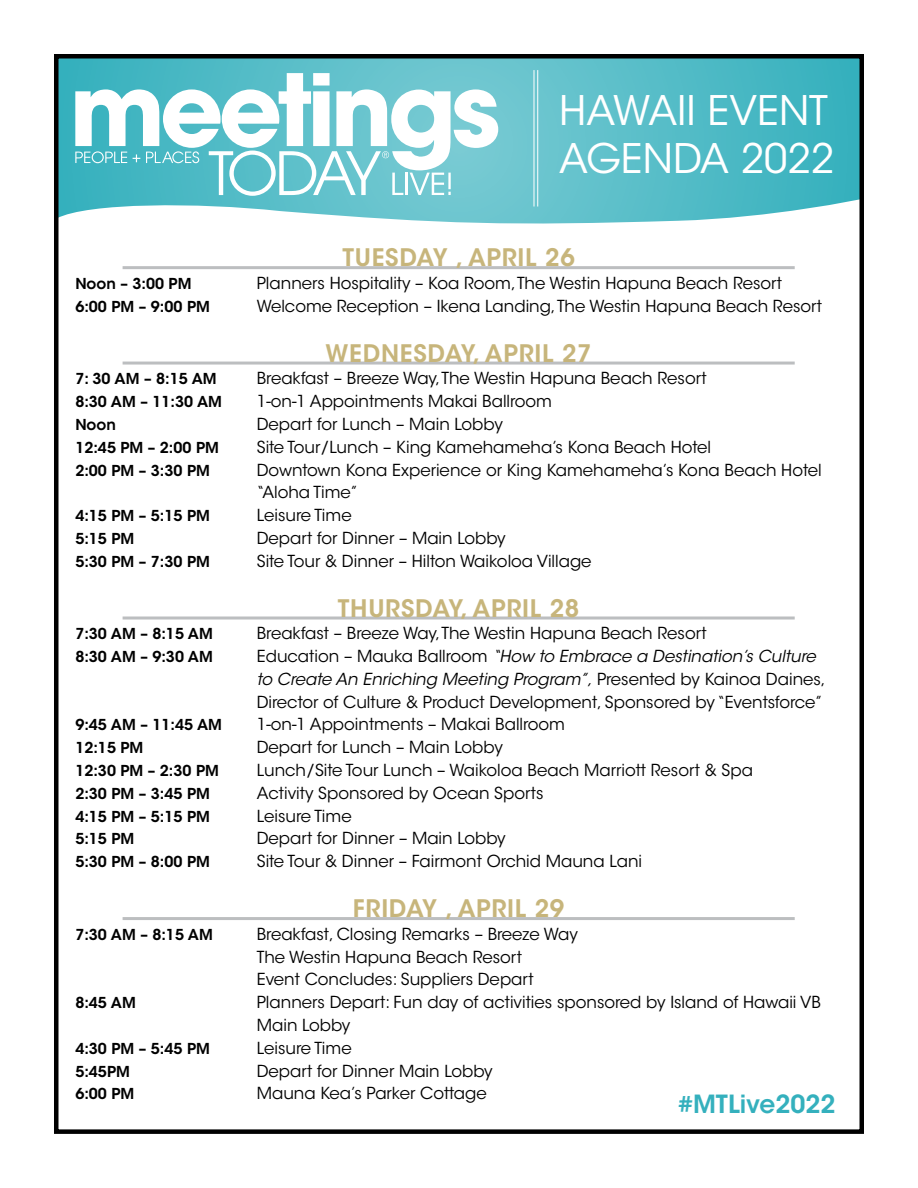
<style>
.page{position:relative;width:918px;height:1188px;background:#fff}
.page>*{position:absolute;margin:0;border:0;box-sizing:border-box;transform-origin:0 0}
.t1{font:40.5px/48px "ITC Avant Garde Std";color:#fff}
.t2{font:600 24.9px "ITC Avant Garde Std";color:#34b0bd}
.t3{font:600 24px "ITC Avant Garde Std";letter-spacing:.03em;color:#c7b57b}
.t4{font:16.5px/22.8px "ITC Avant Garde Std";color:#000}
.t5{font:600 15px "ITC Avant Garde Std";color:#000}
.s1{font-style:italic}
</style>
<div class="page">
<svg style="left:59px;top:59px;width:800px;height:165px;background:#63c2cc"></svg>
<div style="left:54px;top:54px;width:810px;height:1080px;border:4px solid #000"></div>
<hr style="left:123px;top:266px;width:672px;height:3px;background:#bcbec0">
<hr style="left:123px;top:362px;width:672px;height:3px;background:#bcbec0">
<hr style="left:123px;top:617px;width:672px;height:3px;background:#bcbec0">
<hr style="left:123px;top:917px;width:672px;height:3px;background:#bcbec0">
<svg style="left:75px;top:73px;width:423px;height:123px"></svg>
<hr style="left:537px;top:70px;width:1px;height:137px;background:#fff">
<hr style="left:534px;top:70px;width:1px;height:137px;background:#fff">
<h1 class="t1" style="left:559px;top:87px;width:276px">HAWAII EVENT<br>AGENDA 2022</h1>
<h3 class="t3" style="left:342px;top:242px;width:234px">TUESDAY , APRIL 26</h3>
<p class="t5" style="left:75px;top:274px;width:118px">Noon – 3:00 PM</p>
<p class="t4" style="left:257px;top:272px;width:527px">Planners Hospitality – Koa Room, The Westin Hapuna Beach Resort</p>
<p class="t5" style="left:75px;top:297px;width:136px">6:00 PM – 9:00 PM</p>
<p class="t4" style="left:257px;top:295px;width:567px">Welcome Reception – Ikena Landing, The Westin Hapuna Beach Resort</p>
<h3 class="t3" style="left:326px;top:338px;width:268px">WEDNESDAY, APRIL 27</h3>
<p class="t5" style="left:75px;top:369px;width:143px">7: 30 AM – 8:15 AM</p>
<p class="t4" style="left:257px;top:367px;width:451px">Breakfast – Breeze Way, The Westin Hapuna Beach Resort</p>
<p class="t5" style="left:75px;top:392px;width:148px">8:30 AM – 11:30 AM</p>
<p class="t4" style="left:257px;top:390px;width:297px">1-on-1 Appointments Makai Ballroom</p>
<p class="t5" style="left:75px;top:415px;width:42px">Noon</p>
<p class="t4" style="left:257px;top:413px;width:247px">Depart for Lunch – Main Lobby</p>
<p class="t5" style="left:75px;top:438px;width:145px">12:45 PM – 2:00 PM</p>
<p class="t4" style="left:257px;top:436px;width:456px">Site Tour/Lunch – King Kamehameha’s Kona Beach Hotel</p>
<p class="t5" style="left:75px;top:461px;width:136px">2:00 PM – 3:30 PM</p>
<p class="t4" style="left:257px;top:458px;width:566px">Downtown Kona Experience or King Kamehameha’s Kona Beach Hotel “Aloha Time”</p>
<p class="t5" style="left:75px;top:506px;width:136px">4:15 PM – 5:15 PM</p>
<p class="t4" style="left:257px;top:504px;width:96px">Leisure Time</p>
<p class="t5" style="left:75px;top:529px;width:61px">5:15 PM</p>
<p class="t4" style="left:257px;top:527px;width:250px">Depart for Dinner – Main Lobby</p>
<p class="t5" style="left:75px;top:552px;width:136px">5:30 PM – 7:30 PM</p>
<p class="t4" style="left:257px;top:550px;width:336px">Site Tour &amp; Dinner – Hilton Waikoloa Village</p>
<h3 class="t3" style="left:338px;top:593px;width:243px">THURSDAY, APRIL 28</h3>
<p class="t5" style="left:75px;top:624px;width:139px">7:30 AM – 8:15 AM</p>
<p class="t4" style="left:257px;top:622px;width:451px">Breakfast – Breeze Way, The Westin Hapuna Beach Resort</p>
<p class="t5" style="left:75px;top:647px;width:139px">8:30 AM – 9:30 AM</p>
<p class="t4" style="left:257px;top:645px;width:570px">Education – Mauka Ballroom <span class="s1">“How to Embrace a Destination’s Culture to Create An Enriching Meeting Program”,</span> Presented by Kainoa Daines,<br>Director of Culture &amp; Product Development, Sponsored by “Eventsforce”</p>
<p class="t5" style="left:75px;top:716px;width:148px">9:45 AM – 11:45 AM</p>
<p class="t4" style="left:257px;top:713px;width:310px">1-on-1 Appointments – Makai Ballroom</p>
<p class="t5" style="left:75px;top:738px;width:70px">12:15 PM</p>
<p class="t4" style="left:257px;top:736px;width:247px">Depart for Lunch – Main Lobby</p>
<p class="t5" style="left:75px;top:761px;width:145px">12:30 PM – 2:30 PM</p>
<p class="t4" style="left:257px;top:759px;width:498px">Lunch/Site Tour Lunch – Waikoloa Beach Marriott Resort &amp; Spa</p>
<p class="t5" style="left:75px;top:784px;width:136px">2:30 PM – 3:45 PM</p>
<p class="t4" style="left:257px;top:782px;width:288px">Activity Sponsored by Ocean Sports</p>
<p class="t5" style="left:75px;top:807px;width:136px">4:15 PM – 5:15 PM</p>
<p class="t4" style="left:257px;top:805px;width:96px">Leisure Time</p>
<p class="t5" style="left:75px;top:830px;width:61px">5:15 PM</p>
<p class="t4" style="left:257px;top:827px;width:250px">Depart for Dinner – Main Lobby</p>
<p class="t5" style="left:75px;top:852px;width:136px">5:30 PM – 8:00 PM</p>
<p class="t4" style="left:257px;top:850px;width:387px">Site Tour &amp; Dinner – Fairmont Orchid Mauna Lani</p>
<h3 class="t3" style="left:353px;top:893px;width:213px">FRIDAY , APRIL 29</h3>
<p class="t5" style="left:75px;top:925px;width:139px">7:30 AM – 8:15 AM</p>
<p class="t4" style="left:257px;top:923px;width:322px">Breakfast, Closing Remarks – Breeze Way<br>The Westin Hapuna Beach Resort<br>Event Concludes: Suppliers Depart</p>
<p class="t5" style="left:75px;top:993px;width:62px">8:45 AM</p>
<p class="t4" style="left:257px;top:991px;width:566px">Planners Depart: Fun day of activities sponsored by Island of Hawaii VB<br>Main Lobby</p>
<p class="t5" style="left:75px;top:1039px;width:136px">4:30 PM – 5:45 PM</p>
<p class="t4" style="left:257px;top:1037px;width:96px">Leisure Time</p>
<p class="t5" style="left:75px;top:1062px;width:56px">5:45PM</p>
<p class="t4" style="left:257px;top:1059px;width:237px">Depart for Dinner Main Lobby</p>
<p class="t5" style="left:75px;top:1084px;width:61px">6:00 PM</p>
<p class="t4" style="left:257px;top:1082px;width:232px">Mauna Kea’s Parker Cottage</p>
<h2 class="t2" style="left:678px;top:1088px;width:159px">#MTLive2022</h2>
</div>
